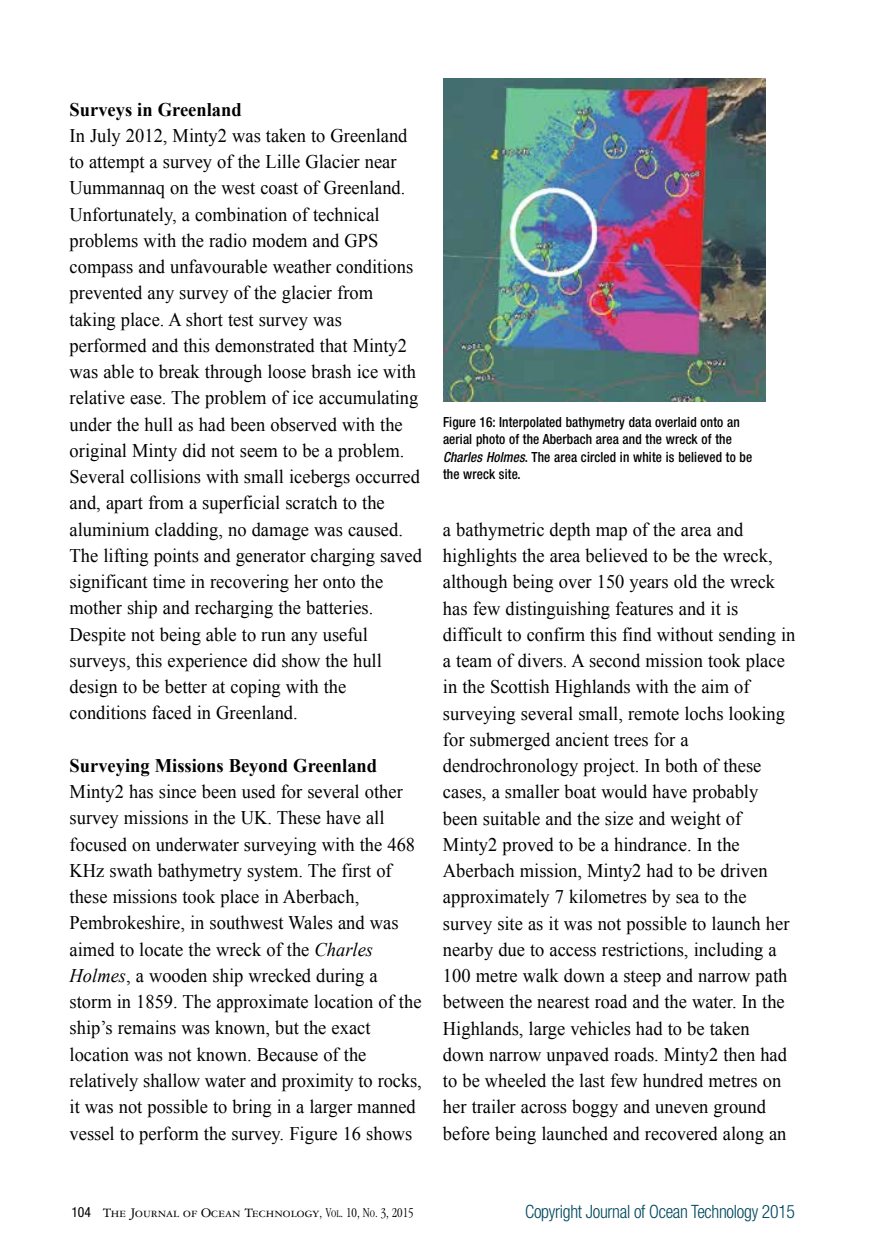
<style>
.page{position:relative;width:882px;height:1260px;background:#fff}
.page>*{position:absolute;margin:0;border:0;box-sizing:border-box;transform-origin:0 0}
.t1{font:19.25px/26.2px "Times New Roman";color:#000;scale:.96 1}
.t2{font:700 19.25px "Times New Roman";color:#000;scale:.96 1}
.t3{font:300 condensed 18.38px "Helvetica Neue";letter-spacing:-.015em;color:#00495e;scale:.96 1}
.t4{font:500 condensed 14px/17.5px "Helvetica Neue";letter-spacing:.01em;color:#000;scale:.95 1}
.t5{font:14px "Garamond Three SC";color:#000}
.s1{font-style:italic}
.s2{font-family:"Helvetica Neue";font-stretch:condensed}
.s3{font-family:"Garamond";font-weight:300;font-stretch:condensed}
.s4{font-family:"Garamond";font-weight:300;font-stretch:condensed;font-size:10.5px}
</style>
<div class="page">
<img style="left:443px;top:79px;width:322px;height:322px">
<p class="t2" style="left:70px;top:96px;width:181px">Surveys in Greenland</p>
<p class="t1" style="left:70px;top:122px;width:369px">In July 2012, Minty2 was taken to Greenland to attempt a survey of the Lille Glacier near Uummannaq on the west coast of Greenland.<br>Unfortunately, a combination of technical problems with the radio modem and GPS compass and unfavourable weather conditions prevented any survey of the glacier from taking place. A short test survey was performed and this demonstrated that Minty2 was able to break through loose brash ice with relative ease. The problem of ice accumulating under the hull as had been observed with the original Minty did not seem to be a problem.<br>Several collisions with small icebergs occurred and, apart from a superficial scratch to the aluminium cladding, no damage was caused.<br>The lifting points and generator charging saved significant time in recovering her onto the mother ship and recharging the batteries.<br>Despite not being able to run any useful surveys, this experience did show the hull design to be better at coping with the conditions faced in Greenland.</p>
<p class="t2" style="left:70px;top:752px;width:322px">Surveying Missions Beyond Greenland</p>
<p class="t1" style="left:70px;top:778px;width:368px">Minty2 has since been used for several other survey missions in the UK. These have all focused on underwater surveying with the 468<br>KHz swath bathymetry system. The first of these missions took place in Aberbach, Pembrokeshire, in southwest Wales and was aimed to locate the wreck of the <span class="s1">Charles Holmes</span>, a wooden ship wrecked during a storm in 1859. The approximate location of the ship’s remains was known, but the exact location was not known. Because of the relatively shallow water and proximity to rocks, it was not possible to bring in a larger manned vessel to perform the survey. Figure 16 shows</p>
<p class="t4" style="left:443px;top:413px;width:327px">Figure 16: Interpolated bathymetry data overlaid onto an aerial photo of the Aberbach area and the wreck of the <span class="s1">Charles Holmes</span>. The area circled in white is believed to be the wreck site.</p>
<p class="t1" style="left:443px;top:516px;width:369px">a bathymetric depth map of the area and highlights the area believed to be the wreck, although being over 150 years old the wreck has few distinguishing features and it is difficult to confirm this find without sending in a team of divers. A second mission took place in the Scottish Highlands with the aim of surveying several small, remote lochs looking for submerged ancient trees for a dendrochronology project. In both of these cases, a smaller boat would have probably been suitable and the size and weight of Minty2 proved to be a hindrance. In the Aberbach mission, Minty2 had to be driven approximately 7 kilometres by sea to the survey site as it was not possible to launch her nearby due to access restrictions, including a 100 metre walk down a steep and narrow path between the nearest road and the water. In the Highlands, large vehicles had to be taken down narrow unpaved roads. Minty2 then had to be wheeled the last few hundred metres on her trailer across boggy and uneven ground before being launched and recovered along an</p>
<p class="t5" style="left:71px;top:1205px;width:344px"><span class="s2">104</span> The Journal of Ocean Technology<span class="s3">,</span> <span class="s3">V</span><span class="s4">ol</span><span class="s3">. 10, N</span><span class="s4">o</span><span class="s3">. 3, 2015</span></p>
<p class="t3" style="left:525px;top:1201px;width:283px">Copyright Journal of Ocean Technology 2015</p>
</div>
